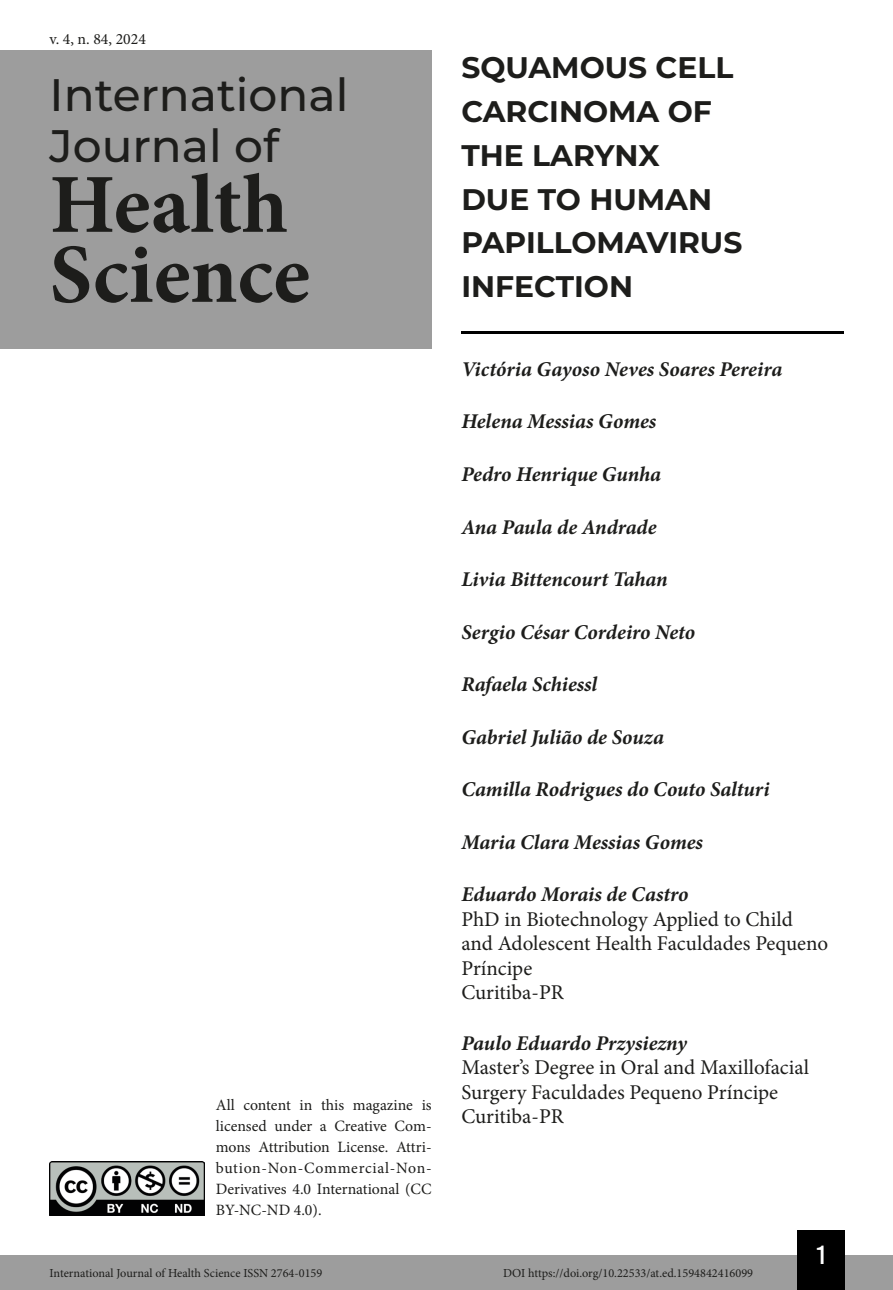
<style>
.page{position:relative;width:893px;height:1290px;background:#fff}
.page>*{position:absolute;margin:0;border:0;box-sizing:border-box;transform-origin:0 0}
.t1{font:700 84px/70px "Minion Pro";color:#1d1d1b}
.t2{font:500 45.5px/50.8px "Montserrat";color:#1d1d1b}
.Título_Artigo{font:700 29.75px/43.8px "Montserrat";color:#1d1d1b}
.t3{font:26.25px "Bebas Kai";color:#fff}
.Autor{font:italic 700 21px "Minion Pro";letter-spacing:-.005em;color:#1d1d1b}
.Infos_autor{font:21px/24.5px "Minion Pro";color:#1d1d1b}
.t4{font:15.75px/21px "Minion Pro";color:#1d1d1b;text-align:justify}
.t5{font:12.25px "Minion Pro";color:#1d1d1b}
</style>
<div class="page">
<div style="left:0;top:1255px;width:893px;height:35px;background:#9d9d9d"></div>
<div style="left:797px;top:1230px;width:48px;height:60px;background:#000"></div>
<img style="left:50px;top:1161px;width:154px;height:54px">
<div style="left:0;top:50px;width:432px;height:298px;background:#9d9d9d"></div>
<hr style="left:461px;top:331px;width:382px;height:3px;background:#000">
<p class="t4" style="left:50px;top:28px;width:98px">v. 4, n. 84, 2024</p>
<h2 class="t2" style="left:50px;top:68px;width:300px">International<br>Journal of</h2>
<h1 class="t1" style="left:50px;top:169px;width:262px">Health<br>Science</h1>
<p class="t4" style="left:216px;top:1095px;width:217px">All content in this magazine is licensed under a Creative Com&shy;mons Attribution License. Attri&shy;bution-Non-Commercial-Non-Derivatives 4.0 International (CC BY-NC-ND 4.0).</p>
<p class="Título_Artigo" style="left:461px;top:44px;width:283px">SQUAMOUS CELL<br>CARCINOMA OF<br>THE LARYNX<br>DUE TO HUMAN<br>PAPILLOMAVIRUS<br>INFECTION</p>
<p class="Autor" style="left:461px;top:354px;width:322px">Victória Gayoso Neves Soares Pereira</p>
<p class="Autor" style="left:461px;top:407px;width:196px">Helena Messias Gomes</p>
<p class="Autor" style="left:461px;top:459px;width:201px">Pedro Henrique Gunha</p>
<p class="Autor" style="left:461px;top:512px;width:197px">Ana Paula de Andrade</p>
<p class="Autor" style="left:461px;top:564px;width:208px">Livia Bittencourt Tahan</p>
<p class="Autor" style="left:461px;top:617px;width:235px">Sergio César Cordeiro Neto</p>
<p class="Autor" style="left:461px;top:669px;width:137px">Rafaela Schiessl</p>
<p class="Autor" style="left:461px;top:722px;width:204px">Gabriel Julião de Souza</p>
<p class="Autor" style="left:461px;top:774px;width:310px">Camilla Rodrigues do Couto Salturi</p>
<p class="Autor" style="left:461px;top:827px;width:243px">Maria Clara Messias Gomes</p>
<p class="Autor" style="left:461px;top:879px;width:229px">Eduardo Morais de Castro</p>
<p class="Infos_autor" style="left:461px;top:907px;width:368px">PhD in Biotechnology Applied to Child and Adolescent Health Faculdades Pequeno<br>Príncipe</p>
<p class="Infos_autor" style="left:461px;top:980px;width:104px">Curitiba-PR</p>
<p class="Autor" style="left:461px;top:1028px;width:227px">Paulo Eduardo Przysiezny</p>
<p class="Infos_autor" style="left:461px;top:1055px;width:349px">Master’s Degree in Oral and Maxillofacial<br>Surgery Faculdades Pequeno Príncipe</p>
<p class="Infos_autor" style="left:461px;top:1104px;width:104px">Curitiba-PR</p>
<p class="t3" style="left:817px;top:1241px;width:10px">1</p>
<p class="t5" style="left:50px;top:1265px;width:274px">International Journal of Health Science ISSN 2764-0159</p>
<p class="t5" style="left:503px;top:1265px;width:252px">DOI https://doi.org/10.22533/at.ed.1594842416099</p>
</div>
